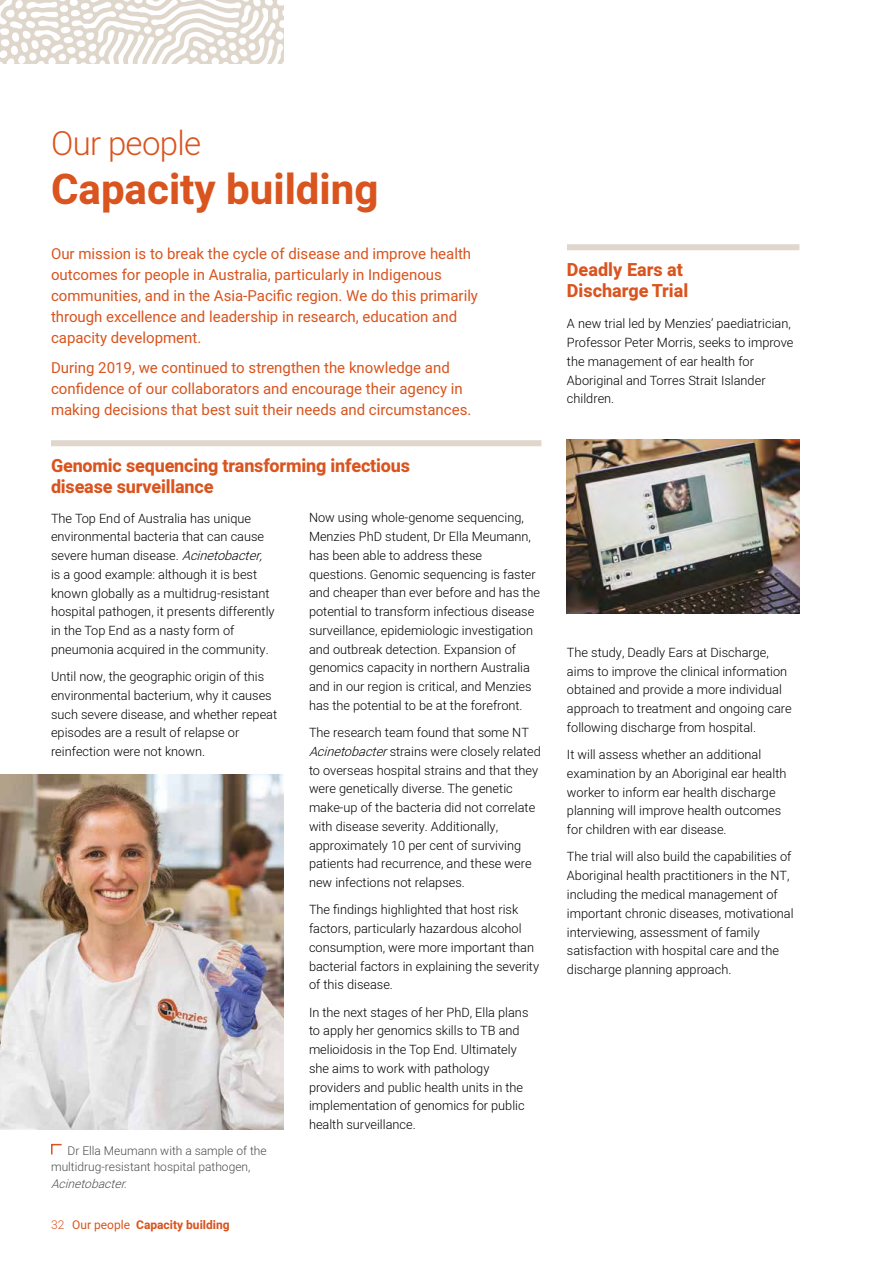
<style>
.page{position:relative;width:893px;height:1263px;background:#fff}
.page>*{position:absolute;margin:0;border:0;box-sizing:border-box;transform-origin:0 0}
.t1{font:700 42px "Heebo";color:#d9541e}
.t2{font:300 33px "Heebo";letter-spacing:-.02em;color:#d9541e}
.t3{font:800 18px/21px "Heebo";letter-spacing:-.01em;color:#d9541e}
.t4{font:15px/21px "Heebo";color:#d9541e}
.t5{font:300 12.75px/18.8px "Heebo";color:#000}
.t6{font:300 12px/16.5px "Heebo";color:#4d4d4d}
.t7{font:700 12px "Heebo";color:#d9541e}
.t8{font:italic 300 12px "Heebo";color:#4d4d4d}
.s1{font-style:italic}
.s2{font-weight:300}
.s3{font-weight:400}
</style>
<div class="page">
<svg style="left:0;top:0;width:283px;height:64px"></svg>
<div style="left:51px;top:440px;width:490px;height:6px;background:#dfd6cc"></div>
<img style="left:0;top:774px;width:283px;height:355px">
<div style="left:567px;top:244px;width:232px;height:6px;background:#dfd6cc"></div>
<img style="left:567px;top:439px;width:232px;height:174px">
<svg style="left:51px;top:1143px;width:11px;height:12px"></svg>
<h2 class="t2" style="left:51px;top:120px;width:152px">Our people</h2>
<h1 class="t1" style="left:51px;top:160px;width:329px">Capacity building</h1>
<p class="t4" style="left:51px;top:243px;width:429px">Our mission is to break the cycle of disease and improve health outcomes for people in Australia, particularly in Indigenous communities, and in the Asia-Pacific region. We do this primarily through excellence and leadership in research, education and capacity development.</p>
<p class="t4" style="left:51px;top:357px;width:422px">During 2019, we continued to strengthen the knowledge and confidence of our collaborators and encourage their agency in making decisions that best suit their needs and circumstances.</p>
<h3 class="t3" style="left:51px;top:455px;width:361px">Genomic sequencing transforming infectious disease surveillance</h3>
<p class="t5" style="left:51px;top:509px;width:225px">The Top End of Australia has unique environmental bacteria that can cause severe human disease. <span class="s1">Acinetobacter, </span>is a good example: although it is best known globally as a multidrug-resistant hospital pathogen, it presents differently in the Top End as a nasty form of pneumonia acquired in the community.</p>
<p class="t5" style="left:51px;top:667px;width:228px">Until now, the geographic origin of this environmental bacterium, why it causes such severe disease, and whether repeat episodes are a result of relapse or reinfection were not known.</p>
<p class="t6" style="left:51px;top:1142px;width:217px;text-indent:16px">Dr Ella Meumann with a sample of the multidrug-resistant hospital pathogen,</p>
<p class="t8" style="left:51px;top:1175px;width:82px">Acinetobacter.</p>
<p class="t7" style="left:51px;top:1216px;width:180px"><span class="s2">32</span> <span class="s3">Our people</span> Capacity building</p>
<p class="t5" style="left:309px;top:508px;width:232px">Now using whole-genome sequencing, Menzies PhD student, Dr Ella Meumann, has been able to address these questions. Genomic sequencing is faster and cheaper than ever before and has the potential to transform infectious disease surveillance, epidemiologic investigation and outbreak detection. Expansion of genomics capacity in northern Australia and in our region is critical, and Menzies has the potential to be at the forefront.</p>
<p class="t5" style="left:309px;top:723px;width:233px">The research team found that some NT <span class="s1">Acinetobacter</span>strains were closely related to overseas hospital strains and that they were genetically diverse. The genetic make-up of the bacteria did not correlate with disease severity. Additionally, approximately 10 per cent of surviving patients had recurrence, and these were new infections not relapses.</p>
<p class="t5" style="left:309px;top:900px;width:232px">The findings highlighted that host risk factors, particularly hazardous alcohol consumption, were more important than bacterial factors in explaining the severity of this disease.</p>
<p class="t5" style="left:309px;top:1002px;width:221px">In the next stages of her PhD, Ella plans to apply her genomics skills to TB and melioidosis in the Top End. Ultimately she aims to work with pathology providers and public health units in the implementation of genomics for public health surveillance.</p>
<h3 class="t3" style="left:567px;top:259px;width:123px">Deadly Ears at<br>Discharge Trial</h3>
<p class="t5" style="left:567px;top:314px;width:228px">A new trial led by Menzies’ paediatrician, Professor Peter Morris, seeks to improve the management of ear health for Aboriginal and Torres Strait Islander children.</p>
<p class="t5" style="left:567px;top:643px;width:226px">The study, Deadly Ears at Discharge, aims to improve the clinical information obtained and provide a more individual approach to treatment and ongoing care following discharge from hospital.</p>
<p class="t5" style="left:567px;top:745px;width:221px">It will assess whether an additional examination by an Aboriginal ear health worker to inform ear health discharge planning will improve health outcomes for children with ear disease.</p>
<p class="t5" style="left:567px;top:847px;width:228px">The trial will also build the capabilities of Aboriginal health practitioners in the NT, including the medical management of important chronic diseases, motivational interviewing, assessment of family satisfaction with hospital care and the discharge planning approach.</p>
</div>
